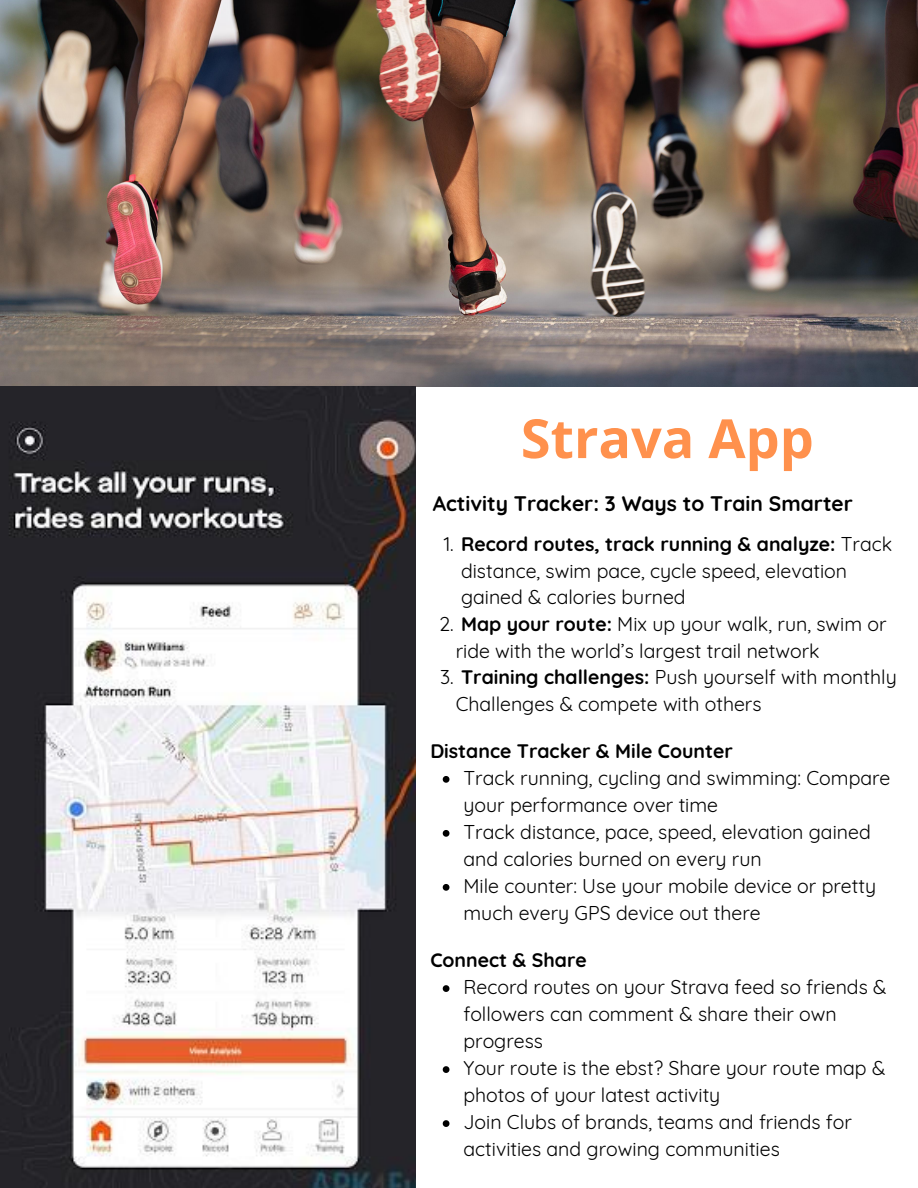
<style>
.page{position:relative;width:918px;height:1188px;background:#fff}
.page>*{position:absolute;margin:0;border:0;box-sizing:border-box;transform-origin:0 0}
.t1{font:700 54px "Open Sans";color:#ff914d}
.t2{font:700 21px "Quicksand";color:#000}
.t3{font:19.5px/27px "Quicksand";color:#000}
.t4{font:700 19.5px "Quicksand";color:#000}
.s1{font-weight:700}
</style>
<div class="page">
<img style="left:0;top:0;width:918px;height:387px">
<img style="left:0;top:387px;width:415px;height:801px">
<svg style="left:443px;top:776px;width:6px;height:7px"></svg>
<svg style="left:443px;top:830px;width:6px;height:7px"></svg>
<svg style="left:443px;top:884px;width:6px;height:7px"></svg>
<svg style="left:443px;top:985px;width:6px;height:7px"></svg>
<svg style="left:443px;top:1066px;width:6px;height:7px"></svg>
<svg style="left:443px;top:1120px;width:6px;height:7px"></svg>
<h1 class="t1" style="left:521px;top:400px;width:295px">Strava App</h1>
<p class="t2" style="left:433px;top:490px;width:422px">Activity Tracker: 3 Ways to Train Smarter</p>
<p class="t3" style="left:461px;top:530px;width:433px;text-indent:-17px">1. <span class="s1">Record routes, track running &amp; analyze:</span> Track distance, swim pace, cycle speed, elevation gained &amp; calories burned</p>
<p class="t3" style="left:456px;top:610px;width:432px;text-indent:-17px">2. <span class="s1">Map your route:</span> Mix up your walk, run, swim or ride with the world’s largest trail network</p>
<p class="t3" style="left:456px;top:664px;width:443px;text-indent:-16px">3. <span class="s1">Training challenges:</span> Push yourself with monthly<br>Challenges &amp; compete with others</p>
<p class="t4" style="left:430px;top:738px;width:304px">Distance Tracker &amp; Mile Counter</p>
<p class="t3" style="left:463px;top:764px;width:428px">Track running, cycling and swimming: Compare your performance over time<br>Track distance, pace, speed, elevation gained and calories burned on every run<br>Mile counter: Use your mobile device or pretty much every GPS device out there</p>
<p class="t4" style="left:430px;top:948px;width:158px">Connect &amp; Share</p>
<p class="t3" style="left:463px;top:973px;width:424px">Record routes on your Strava feed so friends &amp; followers can comment &amp; share their own progress<br>Your route is the ebst? Share your route map &amp; photos of your latest activity<br>Join Clubs of brands, teams and friends for activities and growing communities</p>
</div>
